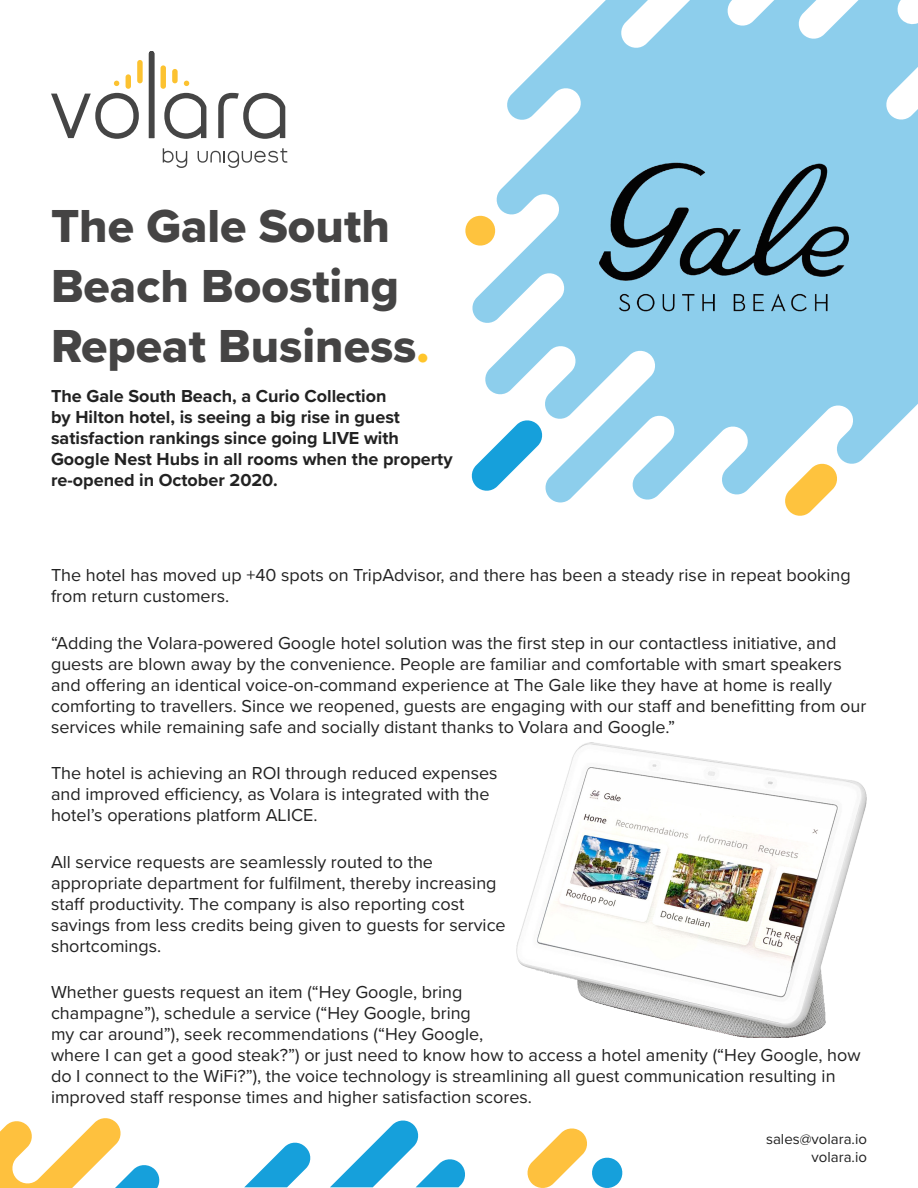
<style>
.page{position:relative;width:918px;height:1188px;background:#fff}
.page>*{position:absolute;margin:0;border:0;box-sizing:border-box;transform-origin:0 0}
.t1{font:48px/60px "Proxima Nova Extrabld";color:#454444}
.Body{font:18px/21px "Proxima Nova";color:#222}
.Emphasis{font:700 18px/21px "Proxima Nova";color:#222}
.t2{font:15px/18px "Proxima Nova";color:#222;text-align:right}
.s1{color:#ffc52b}
</style>
<div class="page">
<svg style="left:527px;top:1128px;width:96px;height:60px"></svg>
<svg style="left:244px;top:1120px;width:221px;height:67px"></svg>
<svg style="left:0;top:1118px;width:160px;height:70px"></svg>
<svg style="left:785px;top:503px;width:34px;height:13px"></svg>
<svg style="left:465px;top:218px;width:7px;height:25px"></svg>
<svg style="left:198px;top:148px;width:89px;height:20px"></svg>
<svg style="left:163px;top:148px;width:24px;height:20px"></svg>
<svg style="left:51px;top:93px;width:88px;height:46px"></svg>
<svg style="left:164px;top:93px;width:42px;height:46px"></svg>
<svg style="left:218px;top:93px;width:67px;height:46px"></svg>
<svg style="left:149px;top:51px;width:5px;height:87px"></svg>
<div style="left:172px;top:69px;width:6px;height:14px;background:#fcc230;border-radius:3px"></div>
<div style="left:126px;top:74px;width:5px;height:15px;background:#fcc230;border-radius:3px"></div>
<div style="left:161px;top:65px;width:5px;height:24px;background:#fcc230;border-radius:3px"></div>
<div style="left:137px;top:60px;width:6px;height:23px;background:#fcc230;border-radius:3px"></div>
<svg style="left:184px;top:81px;width:5px;height:5px"></svg>
<svg style="left:114px;top:81px;width:5px;height:5px"></svg>
<img style="left:472px;top:0;width:446px;height:503px">
<img style="left:516px;top:743px;width:351px;height:294px">
<p class="t1" style="left:51px;top:195px;width:380px">The Gale South<br>Beach Boosting<br>Repeat Business<span class="s1">.</span></p>
<p class="Emphasis" style="left:51px;top:385px;width:403px">The Gale South Beach, a Curio Collection<br>by Hilton hotel, is seeing a big rise in guest satisfaction rankings since going LIVE with Google Nest Hubs in all rooms when the property re-opened in October 2020.</p>
<p class="Body" style="left:51px;top:564px;width:801px">The hotel has moved up +40 spots on TripAdvisor, and there has been a steady rise in repeat booking from return customers.</p>
<p class="Body" style="left:51px;top:631px;width:817px">“Adding the Volara-powered Google hotel solution was the first step in our contactless initiative, and guests are blown away by the convenience. People are familiar and comfortable with smart speakers and offering an identical voice-on-command experience at The Gale like they have at home is really comforting to travellers. Since we reopened, guests are engaging with our staff and benefitting from our services while remaining safe and socially distant thanks to Volara and Google.”</p>
<p class="Body" style="left:51px;top:762px;width:448px">The hotel is achieving an ROI through reduced expenses and improved efficiency, as Volara is integrated with the hotel’s operations platform ALICE.</p>
<p class="Body" style="left:51px;top:850px;width:456px">All service requests are seamlessly routed to the appropriate department for fulfilment, thereby increasing staff productivity. The company is also reporting cost savings from less credits being given to guests for service shortcomings.</p>
<p class="Body" style="left:51px;top:981px;width:811px">Whether guests request an item (“Hey Google, bring<br>champagne”), schedule a service (“Hey Google, bring<br>my car around”), seek recommendations (“Hey Google,<br>where I can get a good steak?”) or just need to know how to access a hotel amenity (“Hey Google, how do I connect to the WiFi?”), the voice technology is streamlining all guest communication resulting in improved staff response times and higher satisfaction scores.</p>
<p class="t2" style="left:766px;top:1130px;width:102px">sales@volara.io volara.io</p>
</div>
